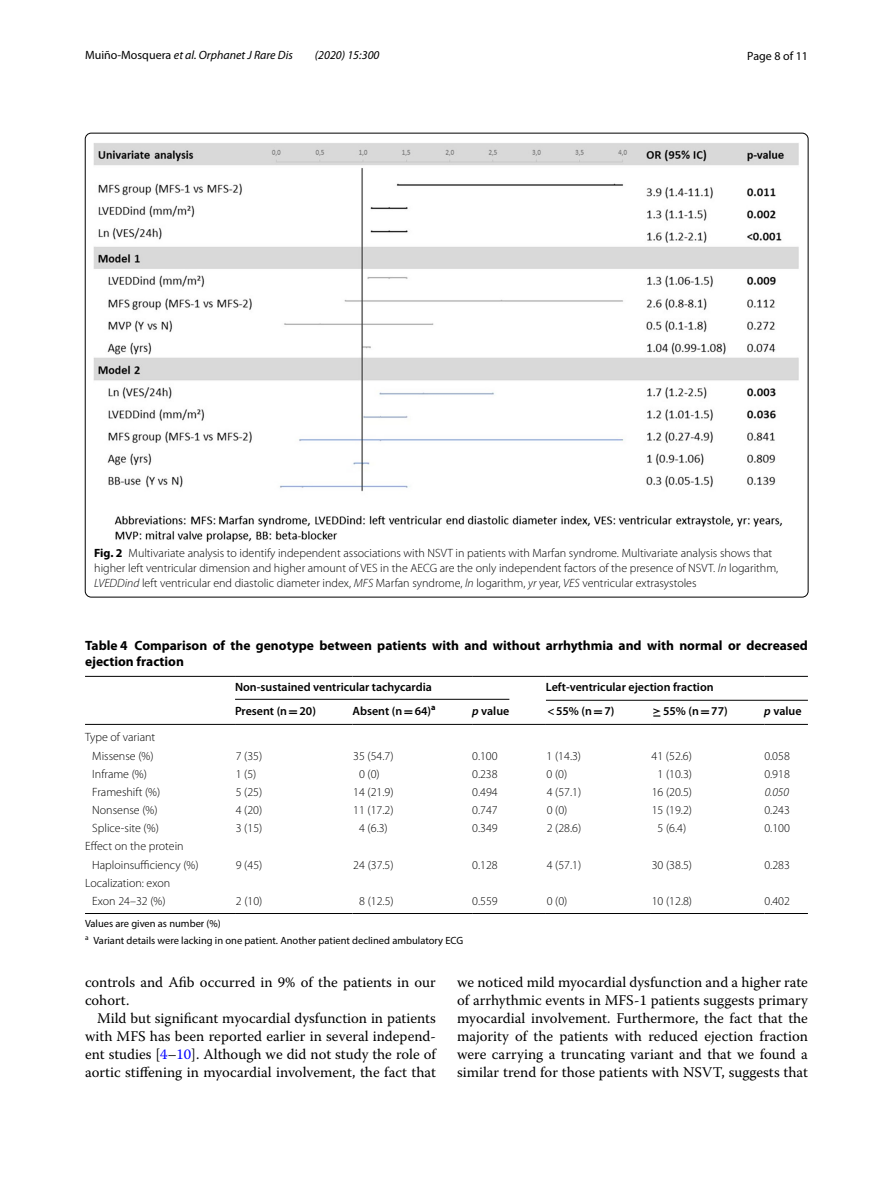
<style>
.page{position:relative;width:893px;height:1187px;background:#fff}
.page>*{position:absolute;margin:0;border:0;box-sizing:border-box;transform-origin:0 0}
.t1{font:14.7px/18px "Warnock Pro";color:#000;text-align:justify}
.t2{font:700 13.5px/16.5px "Myriad Pro";color:#000}
.t3{font:300 12px/15px "Myriad Pro";color:#000}
.t4{font:600 12px "Myriad Pro";color:#000}
.t5{font:italic 12px "Myriad Pro";color:#000}
.t6{font:12px "Myriad Pro";color:#000}
.t7{font:italic 300 12px "Myriad Pro";color:#000}
.t8{font:10.5px/17px "Myriad Pro";color:#000}
.s1{font-style:normal}
.s2{font-weight:700}
.s3{font-style:italic}
.s4{font-family:"SPSMTSYB Bold";font-weight:400}
.s5{color:#00f}
</style>
<div class="page">
<img style="left:94px;top:143px;width:705px;height:399px">
<hr style="left:85px;top:676px;width:150px;height:1px;background:#000">
<hr style="left:85px;top:724px;width:150px;height:1px;background:#000">
<hr style="left:235px;top:676px;width:118px;height:1px;background:#000">
<hr style="left:353px;top:676px;width:119px;height:1px;background:#000">
<hr style="left:472px;top:676px;width:74px;height:1px;background:#000">
<hr style="left:546px;top:676px;width:105px;height:1px;background:#000">
<hr style="left:651px;top:676px;width:113px;height:1px;background:#000">
<hr style="left:764px;top:676px;width:44px;height:1px;background:#000">
<hr style="left:235px;top:724px;width:118px;height:1px;background:#000">
<hr style="left:353px;top:724px;width:119px;height:1px;background:#000">
<hr style="left:472px;top:724px;width:74px;height:1px;background:#000">
<hr style="left:546px;top:724px;width:105px;height:1px;background:#000">
<hr style="left:651px;top:724px;width:113px;height:1px;background:#000">
<hr style="left:764px;top:724px;width:44px;height:1px;background:#000">
<hr style="left:85px;top:913px;width:150px;height:1px;background:#000">
<hr style="left:235px;top:913px;width:118px;height:1px;background:#000">
<hr style="left:353px;top:913px;width:119px;height:1px;background:#000">
<hr style="left:472px;top:913px;width:74px;height:1px;background:#000">
<hr style="left:546px;top:913px;width:105px;height:1px;background:#000">
<hr style="left:651px;top:913px;width:113px;height:1px;background:#000">
<hr style="left:764px;top:913px;width:44px;height:1px;background:#000">
<hr style="left:235px;top:699px;width:274px;height:1px;background:#000">
<hr style="left:546px;top:700px;width:262px;height:1px;background:#000">
<p class="t5" style="left:85px;top:48px;width:209px"><span class="s1">Muiño‑Mosquera</span> et al. Orphanet J Rare Dis</p>
<p class="t5" style="left:315px;top:48px;width:66px">(2020) 15:300</p>
<p class="t6" style="left:747px;top:48px;width:62px">Page 8 of 11</p>
<p class="t3" style="left:94px;top:546px;width:685px"><span class="s2">Fig. 2</span> Multivariate analysis to identify independent associations with NSVT in patients with Marfan syndrome. Multivariate analysis shows that higher left ventricular dimension and higher amount of VES in the AECG are the only independent factors of the presence of NSVT. <span class="s3">ln</span> logarithm,<br><span class="s3">LVEDDind</span> left ventricular end diastolic diameter index, <span class="s3">MFS</span> Marfan syndrome, <span class="s3">ln</span> logarithm, <span class="s3">yr</span> year, <span class="s3">VES</span> ventricular extrasystoles</p>
<p class="t2" style="left:85px;top:636px;width:724px">Table 4 Comparison of the genotype between patients with and without arrhythmia and with normal or decreased ejection fraction</p>
<p class="t3" style="left:85px;top:728px;width:72px;line-height:18.1px;text-align:center">Type of variant<br>Missense (%)</p>
<p class="t4" style="left:235px;top:679px;width:198px">Non-sustained ventricular tachycardia</p>
<p class="t4" style="left:546px;top:679px;width:169px">Left-ventricular ejection fraction</p>
<p class="t4" style="left:235px;top:703px;width:82px">Present (n<span class="s4">=</span>20)</p>
<p class="t4" style="left:353px;top:703px;width:85px">Absent (n<span class="s4">=</span>64)<sup>a</sup></p>
<p class="t4" style="left:472px;top:703px;width:39px"><span class="s3">p</span> value</p>
<p class="t4" style="left:547px;top:703px;width:68px">&lt;55% (n<span class="s4">=</span>7)</p>
<p class="t4" style="left:652px;top:703px;width:77px"><span class="s4">≥</span>55% (n<span class="s4">=</span>77)</p>
<p class="t4" style="left:764px;top:703px;width:39px"><span class="s3">p</span> value</p>
<p class="t3" style="left:236px;top:748px;width:28px">7 (35)</p>
<p class="t3" style="left:353px;top:748px;width:42px">35 (54.7)</p>
<p class="t3" style="left:472px;top:748px;width:27px">0.100</p>
<p class="t3" style="left:547px;top:748px;width:36px">1 (14.3)</p>
<p class="t3" style="left:652px;top:748px;width:42px">41 (52.6)</p>
<p class="t3" style="left:764px;top:748px;width:27px">0.058</p>
<p class="t3" style="left:92px;top:766px;width:56px">Inframe (%)</p>
<p class="t3" style="left:236px;top:766px;width:22px">1 (5)</p>
<p class="t3" style="left:359px;top:766px;width:22px">0 (0)</p>
<p class="t3" style="left:472px;top:766px;width:27px">0.238</p>
<p class="t3" style="left:547px;top:766px;width:22px">0 (0)</p>
<p class="t3" style="left:657px;top:766px;width:36px">1 (10.3)</p>
<p class="t3" style="left:764px;top:766px;width:27px">0.918</p>
<p class="t3" style="left:92px;top:784px;width:70px">Frameshift (%)</p>
<p class="t3" style="left:236px;top:784px;width:28px">5 (25)</p>
<p class="t3" style="left:353px;top:784px;width:42px">14 (21.9)</p>
<p class="t3" style="left:472px;top:784px;width:27px">0.494</p>
<p class="t3" style="left:547px;top:784px;width:36px">4 (57.1)</p>
<p class="t3" style="left:652px;top:784px;width:42px">16 (20.5)</p>
<p class="t7" style="left:765px;top:785px;width:26px">0.050</p>
<p class="t3" style="left:92px;top:802px;width:67px">Nonsense (%)</p>
<p class="t3" style="left:236px;top:802px;width:28px">4 (20)</p>
<p class="t3" style="left:353px;top:802px;width:42px">11 (17.2)</p>
<p class="t3" style="left:472px;top:802px;width:27px">0.747</p>
<p class="t3" style="left:547px;top:802px;width:22px">0 (0)</p>
<p class="t3" style="left:652px;top:802px;width:42px">15 (19.2)</p>
<p class="t3" style="left:764px;top:802px;width:27px">0.243</p>
<p class="t3" style="left:92px;top:820px;width:68px">Splice-site (%)</p>
<p class="t3" style="left:236px;top:820px;width:28px">3 (15)</p>
<p class="t3" style="left:359px;top:820px;width:30px">4 (6.3)</p>
<p class="t3" style="left:472px;top:820px;width:27px">0.349</p>
<p class="t3" style="left:547px;top:820px;width:36px">2 (28.6)</p>
<p class="t3" style="left:658px;top:820px;width:30px">5 (6.4)</p>
<p class="t3" style="left:764px;top:820px;width:27px">0.100</p>
<p class="t3" style="left:92px;top:837px;width:108px;line-height:18.1px;text-indent:-7px">Effect on the protein<br>Haploinsufficiency (%)</p>
<p class="t3" style="left:236px;top:857px;width:28px">9 (45)</p>
<p class="t3" style="left:353px;top:857px;width:42px">24 (37.5)</p>
<p class="t3" style="left:472px;top:857px;width:27px">0.128</p>
<p class="t3" style="left:547px;top:857px;width:36px">4 (57.1)</p>
<p class="t3" style="left:652px;top:857px;width:42px">30 (38.5)</p>
<p class="t3" style="left:764px;top:857px;width:27px">0.283</p>
<p class="t3" style="left:85px;top:873px;width:87px;line-height:18.3px;text-align:center">Localization: exon<br>Exon 24–32 (%)</p>
<p class="t3" style="left:236px;top:893px;width:28px">2 (10)</p>
<p class="t3" style="left:359px;top:893px;width:36px">8 (12.5)</p>
<p class="t3" style="left:472px;top:893px;width:27px">0.559</p>
<p class="t3" style="left:547px;top:893px;width:22px">0 (0)</p>
<p class="t3" style="left:652px;top:893px;width:42px">10 (12.8)</p>
<p class="t3" style="left:764px;top:893px;width:27px">0.402</p>
<p class="t8" style="left:85px;top:914px;width:380px">Values are given as number (%)<br><sup>a</sup> Variant details were lacking in one patient. Another patient declined ambulatory ECG</p>
<p class="t1" style="left:85px;top:972px;width:352px">controls and Afib occurred in 9% of the patients in our cohort.</p>
<p class="t1" style="left:85px;top:1008px;width:352px;text-indent:12px">Mild but significant myocardial dysfunction in patients with MFS has been reported earlier in several independ&shy;ent studies [<span class="s5">4</span>–<span class="s5">10</span>]. Although we did not study the role of aortic stiffening in myocardial involvement, the fact that</p>
<p class="t1" style="left:457px;top:972px;width:352px">we noticed mild myocardial dysfunction and a higher rate of arrhythmic events in MFS-1 patients suggests primary myocardial involvement. Furthermore, the fact that the majority of the patients with reduced ejection fraction were carrying a truncating variant and that we found a similar trend for those patients with NSVT, suggests that</p>
</div>
